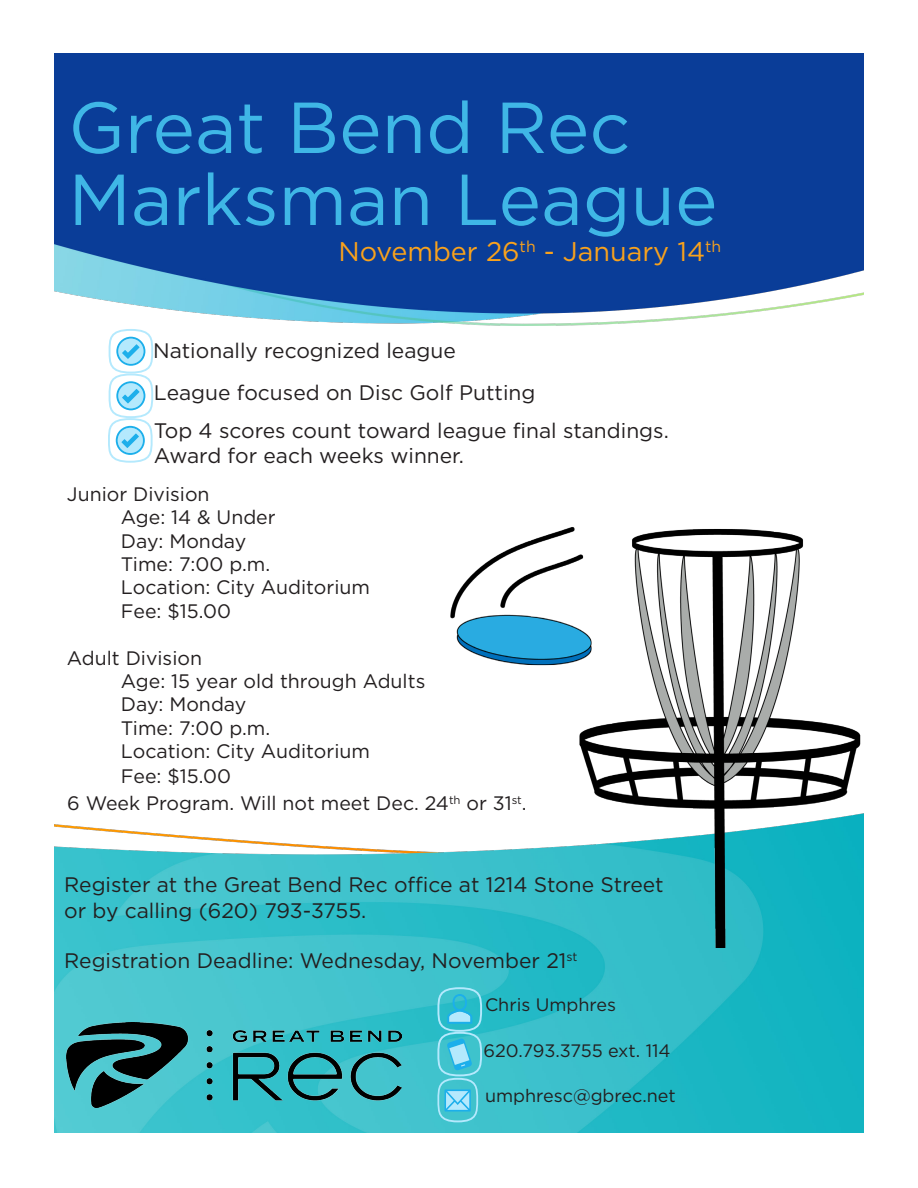
<style>
.page{position:relative;width:918px;height:1188px;background:#fff}
.page>*{position:absolute;margin:0;border:0;box-sizing:border-box;transform-origin:0 0}
.t1{font:72px "Gotham";color:#3fb7e6}
.t2{font:27px "Gotham";color:#f9a21c}
.t3{font:21px "Gotham";color:#231f20}
.t4{font:19.5px "Gotham";color:#231f20}
.t5{font:18px "Gotham";color:#231f20}
</style>
<div class="page">
<img style="left:54px;top:824px;width:810px;height:309px">
<img style="left:54px;top:54px;width:810px;height:272px">
<img style="left:450px;top:527px;width:414px;height:420px">
<svg style="left:437px;top:987px;width:45px;height:135px;background:#55c9db"></svg>
<svg style="left:108px;top:329px;width:45px;height:134px"></svg>
<img style="left:66px;top:1022px;width:335px;height:85px">
<p class="t1" style="left:68px;top:81px;width:564px">Great Bend Rec</p>
<p class="t1" style="left:68px;top:153px;width:651px">Marksman League</p>
<p class="t2" style="left:338px;top:234px;width:384px">November 26<sup>th</sup> - January 14<sup>th</sup></p>
<p class="t3" style="left:153px;top:337px;width:304px">Nationally recognized league</p>
<p class="t3" style="left:154px;top:379px;width:383px">League focused on Disc Golf Putting</p>
<p class="t3" style="left:154px;top:417px;width:516px">Top 4 scores count toward league final standings.</p>
<p class="t3" style="left:154px;top:442px;width:312px">Award for each weeks winner.</p>
<p class="t4" style="left:67px;top:481px;width:144px">Junior Division</p>
<p class="t4" style="left:121px;top:505px;width:156px">Age: 14 &amp; Under</p>
<p class="t4" style="left:121px;top:528px;width:127px">Day: Monday</p>
<p class="t4" style="left:121px;top:552px;width:151px">Time: 7:00 p.m.</p>
<p class="t4" style="left:121px;top:575px;width:251px">Location: City Auditorium</p>
<p class="t4" style="left:121px;top:598px;width:111px">Fee: $15.00</p>
<p class="t4" style="left:67px;top:645px;width:137px">Adult Division</p>
<p class="t4" style="left:121px;top:669px;width:306px">Age: 15 year old through Adults</p>
<p class="t4" style="left:121px;top:692px;width:127px">Day: Monday</p>
<p class="t4" style="left:121px;top:715px;width:151px">Time: 7:00 p.m.</p>
<p class="t4" style="left:121px;top:739px;width:251px">Location: City Auditorium</p>
<p class="t4" style="left:121px;top:764px;width:111px">Fee: $15.00</p>
<p class="t4" style="left:67px;top:791px;width:461px">6 Week Program. Will not meet Dec. 24<sup>th</sup> or 31<sup>st</sup>.</p>
<p class="t3" style="left:64px;top:872px;width:601px">Register at the Great Bend Rec office at 1214 Stone Street</p>
<p class="t3" style="left:64px;top:897px;width:304px">or by calling (620) 793-3755.</p>
<p class="t3" style="left:64px;top:947px;width:515px">Registration Deadline: Wednesday, November 21<sup>st</sup></p>
<p class="t5" style="left:485px;top:993px;width:133px">Chris Umphres</p>
<p class="t5" style="left:484px;top:1040px;width:189px">620.793.3755 ext. 114</p>
<p class="t5" style="left:485px;top:1084px;width:192px">umphresc@gbrec.net</p>
</div>
